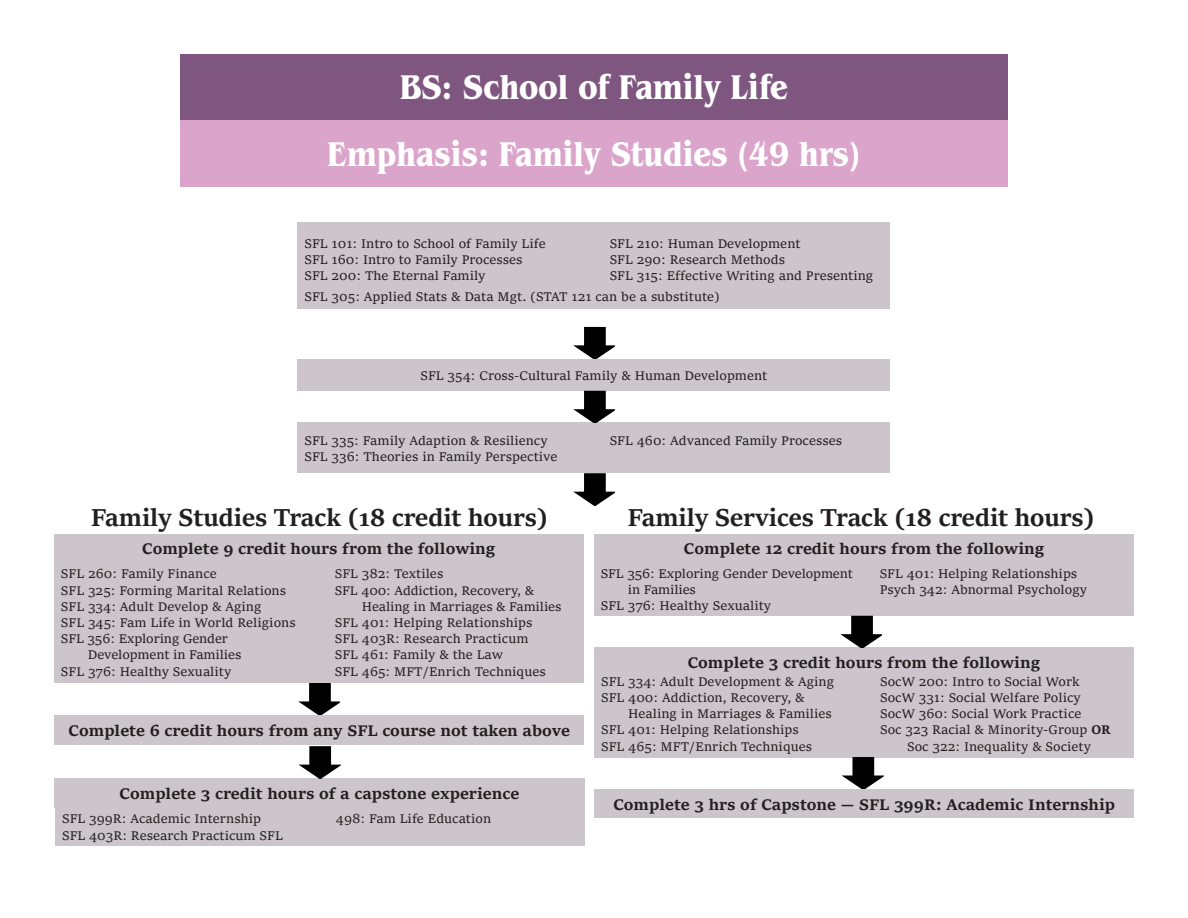
<style>
.page{position:relative;width:1188px;height:918px;background:#fff}
.page>*{position:absolute;margin:0;border:0;box-sizing:border-box;transform-origin:0 0}
.t1{font:700 condensed 36px/66.6px "Benguiat Pro ITC";color:#fff;text-align:center}
.t2{font:700 27px "Sitka Heading";color:#231f20}
.t3{font:700 16.5px "Sitka Text";color:#231f20}
.t4{font:13.5px/16.2px "Sitka Text";color:#231f20}
.s1{font-weight:700}
</style>
<div class="page">
<div style="left:180px;top:54px;width:828px;height:67px;background:#7e567f"></div>
<div style="left:180px;top:121px;width:828px;height:66px;background:#dba4cb"></div>
<div style="left:298px;top:222px;width:592px;height:73px;background:#ccc6cc"></div>
<div style="left:298px;top:359px;width:592px;height:32px;background:#ccc6cc"></div>
<div style="left:298px;top:423px;width:592px;height:50px;background:#ccc6cc"></div>
<div style="left:54px;top:561px;width:530px;height:121px;background:#ccc6cc"></div>
<div style="left:54px;top:534px;width:530px;height:29px;background:#ccc6cc"></div>
<div style="left:55px;top:715px;width:529px;height:29px;background:#ccc6cc"></div>
<div style="left:55px;top:807px;width:530px;height:38px;background:#ccc6cc"></div>
<div style="left:54px;top:778px;width:531px;height:29px;background:#ccc6cc"></div>
<div style="left:594px;top:562px;width:540px;height:54px;background:#ccc6cc"></div>
<div style="left:594px;top:534px;width:540px;height:29px;background:#ccc6cc"></div>
<div style="left:594px;top:647px;width:540px;height:29px;background:#ccc6cc"></div>
<div style="left:594px;top:676px;width:540px;height:82px;background:#ccc6cc"></div>
<div style="left:594px;top:789px;width:540px;height:29px;background:#ccc6cc"></div>
<svg style="left:573px;top:327px;width:42px;height:32px"></svg>
<svg style="left:842px;top:757px;width:41px;height:32px"></svg>
<svg style="left:573px;top:473px;width:42px;height:32px"></svg>
<svg style="left:840px;top:616px;width:42px;height:32px"></svg>
<svg style="left:573px;top:391px;width:42px;height:32px"></svg>
<svg style="left:298px;top:683px;width:42px;height:32px"></svg>
<svg style="left:298px;top:746px;width:42px;height:32px"></svg>
<div style="left:298px;top:283px;width:592px;height:26px;background:#ccc6cc"></div>
<h1 class="t1" style="left:328px;top:54px;width:534px">BS: School of Family Life<br>Emphasis: Family Studies (49 hrs)</h1>
<p class="t4" style="left:305px;top:234px;width:243px">SFL 101: Intro to School of Family Life<br>SFL 160: Intro to Family Processes<br>SFL 200: The Eternal Family</p>
<p class="t4" style="left:610px;top:234px;width:265px">SFL 210: Human Development<br>SFL 290: Research Methods<br>SFL 315: Effective Writing and Presenting</p>
<p class="t4" style="left:305px;top:288px;width:417px">SFL 305: Applied Stats &amp; Data Mgt. (STAT 121 can be a substitute)</p>
<p class="t4" style="left:421px;top:366px;width:348px">SFL 354: Cross-Cultural Family &amp; Human Development</p>
<p class="t4" style="left:305px;top:432px;width:255px">SFL 335: Family Adaption &amp; Resiliency<br>SFL 336: Theories in Family Perspective</p>
<p class="t4" style="left:610px;top:432px;width:234px">SFL 460: Advanced Family Processes</p>
<h2 class="t2" style="left:91px;top:497px;width:458px">Family Studies Track (18 credit hours)</h2>
<h2 class="t2" style="left:628px;top:497px;width:468px">Family Services Track (18 credit hours)</h2>
<p class="t3" style="left:142px;top:536px;width:355px">Complete 9 credit hours from the following</p>
<p class="t4" style="left:61px;top:565px;width:157px">SFL 260: Family Finance</p>
<p class="t4" style="left:61px;top:581px;width:227px">SFL 325: Forming Marital Relations</p>
<p class="t4" style="left:61px;top:597px;width:202px">SFL 334: Adult Develop &amp; Aging</p>
<p class="t4" style="left:61px;top:614px;width:236px">SFL 345: Fam Life in World Religions</p>
<p class="t4" style="left:61px;top:630px;width:169px">SFL 356: Exploring Gender</p>
<p class="t4" style="left:88px;top:646px;width:155px">Development in Families</p>
<p class="t4" style="left:61px;top:662px;width:172px">SFL 376: Healthy Sexuality</p>
<p class="t4" style="left:335px;top:565px;width:110px">SFL 382: Textiles</p>
<p class="t4" style="left:335px;top:581px;width:201px">SFL 400: Addiction, Recovery, &amp;</p>
<p class="t4" style="left:362px;top:597px;width:201px">Healing in Marriages &amp; Families</p>
<p class="t4" style="left:335px;top:614px;width:199px">SFL 401: Helping Relationships</p>
<p class="t4" style="left:335px;top:630px;width:195px">SFL 403R: Research Practicum</p>
<p class="t4" style="left:335px;top:646px;width:170px">SFL 461: Family &amp; the Law</p>
<p class="t4" style="left:335px;top:662px;width:212px">SFL 465: MFT/Enrich Techniques</p>
<p class="t3" style="left:69px;top:717px;width:503px">Complete 6 credit hours from any SFL course not taken above</p>
<p class="t3" style="left:120px;top:780px;width:401px">Complete 3 credit hours of a capstone experience</p>
<p class="t4" style="left:62px;top:810px;width:222px">SFL 399R: Academic Internship<br>SFL 403R: Research Practicum SFL</p>
<p class="t4" style="left:336px;top:810px;width:157px">498: Fam Life Education</p>
<p class="t3" style="left:684px;top:536px;width:362px">Complete 12 credit hours from the following</p>
<p class="t4" style="left:601px;top:565px;width:254px">SFL 356: Exploring Gender Development</p>
<p class="t4" style="left:628px;top:581px;width:70px">in Families</p>
<p class="t4" style="left:601px;top:597px;width:172px">SFL 376: Healthy Sexuality</p>
<p class="t4" style="left:880px;top:565px;width:209px">SFL 401: Helping Relationships<br>Psych 342: Abnormal Psychology</p>
<p class="t3" style="left:688px;top:649px;width:354px">Complete 3 credit hours from the following</p>
<p class="t4" style="left:601px;top:672px;width:234px">SFL 334: Adult Development &amp; Aging<br>SFL 400: Addiction, Recovery, &amp;</p>
<p class="t4" style="left:601px;top:705px;width:232px;text-indent:27px">Healing in Marriages &amp; Families<br>SFL 401: Helping Relationships<br>SFL 465: MFT/Enrich Techniques</p>
<p class="t4" style="left:880px;top:672px;width:201px">SocW 200: Intro to Social Work</p>
<p class="t4" style="left:880px;top:689px;width:202px">SocW 331: Social Welfare Policy</p>
<p class="t4" style="left:880px;top:705px;width:203px">SocW 360: Social Work Practice</p>
<p class="t4" style="left:880px;top:721px;width:232px">Soc 323 Racial &amp; Minority-Group <span class="s1">OR</span></p>
<p class="t4" style="left:907px;top:737px;width:186px">Soc 322: Inequality &amp; Society</p>
<p class="t3" style="left:613px;top:791px;width:503px">Complete 3 hrs of Capstone — SFL 399R: Academic Internship</p>
</div>
